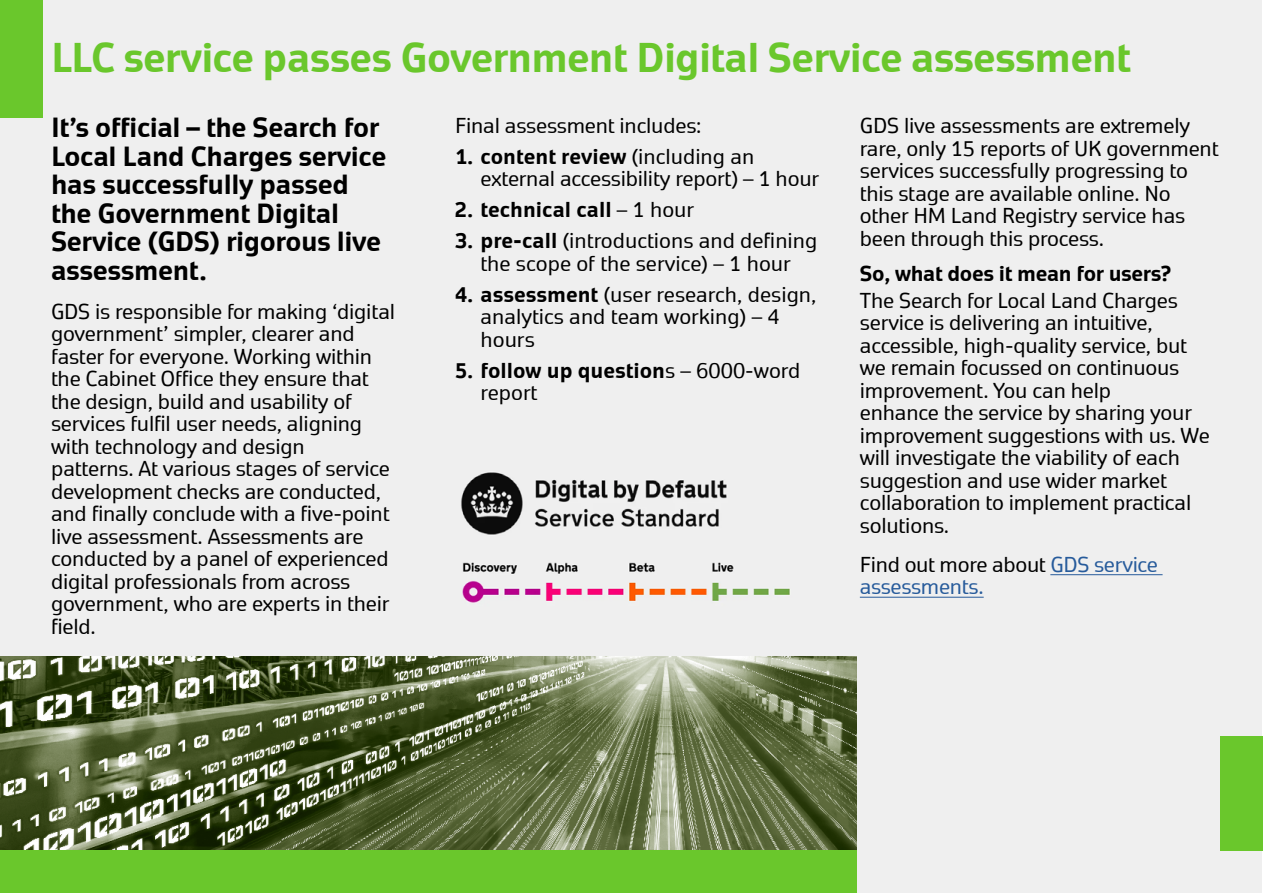
<style>
.page{position:relative;width:1263px;height:893px;background:#fff}
.page>*{position:absolute;margin:0;border:0;box-sizing:border-box;transform-origin:0 0}
.t1{font:700 40.5px "Geo";letter-spacing:-.02em;color:#6ac72c}
.t2{font:700 27px/28.5px "Geo";letter-spacing:-.015em;color:#000}
.t3{font:21px/22.5px "Geo";letter-spacing:-.01em;color:#000}
.t4{font:700 21px/22.5px "Geo";color:#000}
.t5{font:21px/22.5px "Geo";letter-spacing:-.015em;color:#275b9b}
.s1{font-weight:700}
.s2{font-weight:400}
.s3{color:#000}
</style>
<div class="page">
<div style="left:0;top:0;width:1262px;height:893px;background:#efefef"></div>
<div style="left:0;top:0;width:43px;height:117px;background:#6ac72c"></div>
<img style="left:461px;top:472px;width:266px;height:63px">
<img style="left:462px;top:562px;width:328px;height:41px">
<img style="left:0;top:657px;width:856px;height:193px">
<div style="left:1220px;top:736px;width:43px;height:114px;background:#6ac72c"></div>
<div style="left:0;top:850px;width:856px;height:43px;background:#6ac72c"></div>
<hr style="left:1050px;top:574px;width:112px;height:1px;background:#275b9b">
<hr style="left:860px;top:597px;width:124px;height:1px;background:#275b9b">
<h1 class="t1" style="left:51px;top:35px;width:1081px">LLC service passes Government Digital Service assessment</h1>
<p class="t2" style="left:51px;top:114px;width:337px">It’s official – the Search for<br>Local Land Charges service has successfully passed the Government Digital<br>Service (GDS) rigorous live assessment.</p>
<p class="t3" style="left:51px;top:300px;width:346px">GDS is responsible for making ‘digital government’ simpler, clearer and faster for everyone. Working within the Cabinet Office they ensure that the design, build and usability of services fulfil user needs, aligning with technology and design<br>patterns. At various stages of service development checks are conducted, and finally conclude with a five-point live assessment. Assessments are conducted by a panel of experienced digital professionals from across government, who are experts in their field.</p>
<p class="t3" style="left:455px;top:114px;width:248px">Final assessment includes:</p>
<p class="t3" style="left:480px;top:145px;width:340px;text-indent:-25px"><span class="s1">1. content review</span> (including an external accessibility report) – 1 hour</p>
<p class="t4" style="left:455px;top:199px;width:241px">2. technical call <span class="s2">– 1 hour</span></p>
<p class="t3" style="left:455px;top:230px;width:364px;text-align:center"><span class="s1">3. pre-call</span> (introductions and defining the scope of the service) – 1 hour</p>
<p class="t3" style="left:480px;top:283px;width:337px;text-indent:-26px"><span class="s1">4. assessment</span> (user research, design, analytics and team working) – 4 hours</p>
<p class="t4" style="left:480px;top:359px;width:321px;text-indent:-26px">5. follow up question<span class="s2">s – 6000-word report</span></p>
<p class="t3" style="left:860px;top:115px;width:360px">GDS live assessments are extremely rare, only 15 reports of UK government services successfully progressing to this stage are available online. No other HM Land Registry service has been through this process.</p>
<p class="t4" style="left:860px;top:262px;width:313px">So, what does it mean for users?</p>
<p class="t3" style="left:860px;top:289px;width:352px">The Search for Local Land Charges service is delivering an intuitive, accessible, high-quality service, but we remain focussed on continuous improvement. You can help<br>enhance the service by sharing your improvement suggestions with us. We will investigate the viability of each suggestion and use wider market collaboration to implement practical solutions.</p>
<p class="t5" style="left:860px;top:553px;width:300px"><span class="s3">Find out more about</span> GDS service assessments.</p>
</div>
